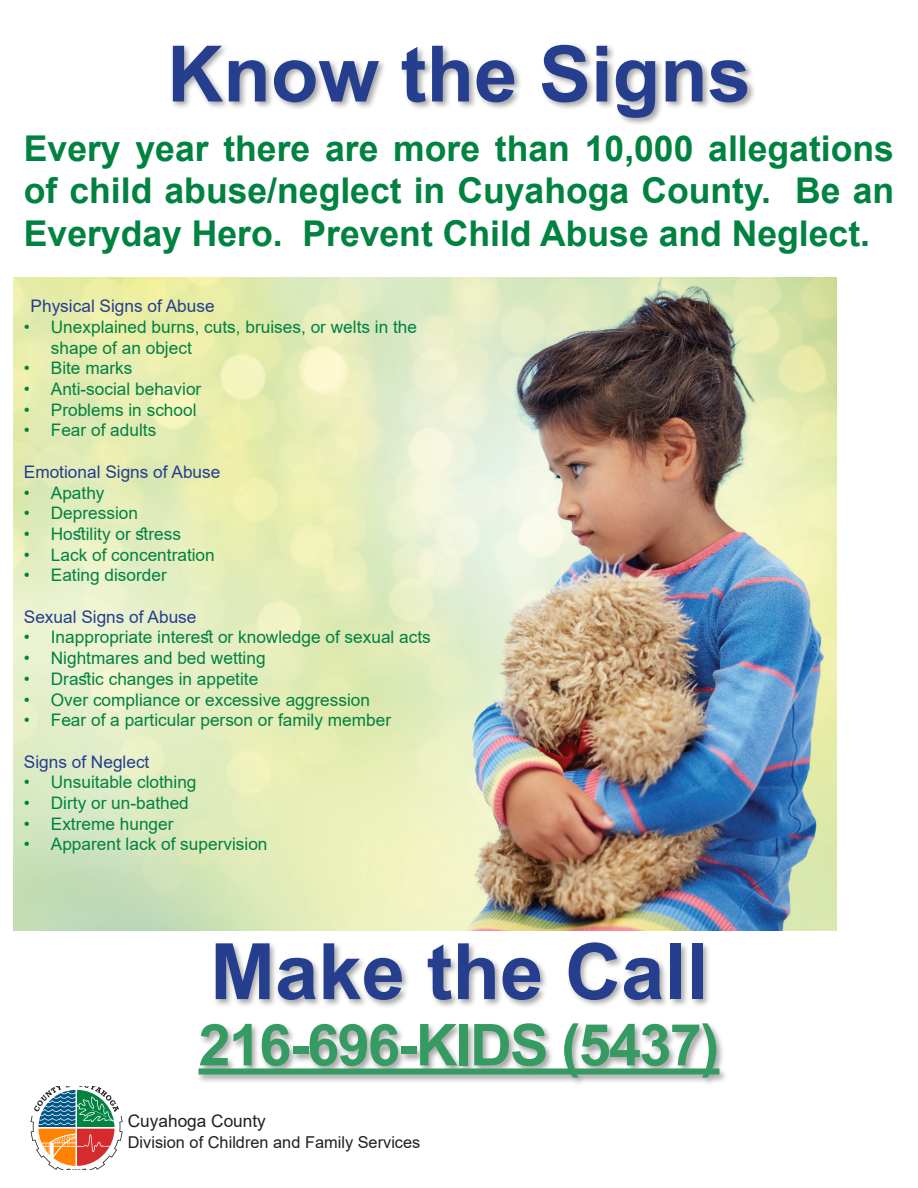
<style>
.page{position:relative;width:918px;height:1188px;background:#fff}
.page>*{position:absolute;margin:0;border:0;box-sizing:border-box;transform-origin:0 0}
.t1{font:700 77.85px "Arial";color:#253f8e}
.t2{font:700 57.75px "Arial";letter-spacing:-.03em;color:#359b63}
.t3{font:700 35.55px/42.6px "Arial";color:#008240;text-align:justify}
.t4{font:17.25px/20.7px "Arial";color:#008240}
.t5{font:17.25px "Arial";color:#253f8e}
.t6{font:17.25px "Arial";color:#231f20}
.t7{font:16.35px "Arial";color:#231f20}
</style>
<div class="page">
<img style="left:14px;top:278px;width:822px;height:652px">
<svg style="left:30px;top:1087px;width:93px;height:83px"></svg>
<div style="left:196px;top:940px;width:533px;height:145px;background:#231f20;opacity:.4"></div>
<div style="left:199px;top:1068px;width:520px;height:7px;background:#359b63"></div>
<div style="left:170px;top:43px;width:586px;height:84px;background:#231f20;opacity:.4"></div>
<p class="t1" style="left:167px;top:19px;width:585px">Know the Signs</p>
<p class="t3" style="left:24px;top:127px;width:872px">Every year there are more than 10,000 allegations of child abuse/neglect in Cuyahoga County. Be an Everyday Hero. Prevent Child Abuse and Neglect.</p>
<p class="t5" style="left:31px;top:294px;width:186px">Physical Signs of Abuse</p>
<p class="t4" style="left:51px;top:316px;width:368px;text-indent:-27px">• Unexplained burns, cuts, bruises, or welts in the shape of an object</p>
<p class="t4" style="left:24px;top:358px;width:110px">• Bite marks</p>
<p class="t4" style="left:24px;top:379px;width:179px">• Anti-social behavior</p>
<p class="t4" style="left:24px;top:399px;width:174px">• Problems in school</p>
<p class="t4" style="left:24px;top:420px;width:134px">• Fear of adults</p>
<p class="t5" style="left:24px;top:460px;width:198px">Emotional Signs of Abuse</p>
<p class="t4" style="left:24px;top:482px;width:82px">• Apathy</p>
<p class="t4" style="left:24px;top:503px;width:116px">• Depression</p>
<p class="t4" style="left:24px;top:523px;width:159px">• Hostility or stress</p>
<p class="t4" style="left:24px;top:544px;width:192px">• Lack of concentration</p>
<p class="t4" style="left:24px;top:565px;width:145px">• Eating disorder</p>
<p class="t5" style="left:24px;top:605px;width:174px">Sexual Signs of Abuse</p>
<p class="t4" style="left:24px;top:627px;width:409px">• Inappropriate interest or knowledge of sexual acts</p>
<p class="t4" style="left:24px;top:648px;width:243px">• Nightmares and bed wetting</p>
<p class="t4" style="left:24px;top:668px;width:236px">• Drastic changes in appetite</p>
<p class="t4" style="left:24px;top:689px;width:348px">• Over compliance or excessive aggression</p>
<p class="t4" style="left:24px;top:710px;width:369px">• Fear of a particular person or family member</p>
<p class="t5" style="left:24px;top:750px;width:127px">Signs of Neglect</p>
<p class="t4" style="left:24px;top:772px;width:174px">• Unsuitable clothing</p>
<p class="t4" style="left:24px;top:793px;width:167px">• Dirty or un-bathed</p>
<p class="t4" style="left:24px;top:813px;width:151px">• Extreme hunger</p>
<p class="t4" style="left:24px;top:834px;width:245px">• Apparent lack of supervision</p>
<p class="t1" style="left:210px;top:917px;width:499px">Make the Call</p>
<p class="t2" style="left:199px;top:1004px;width:522px">216-696-KIDS (5437)</p>
<p class="t6" style="left:128px;top:1109px;width:140px">Cuyahoga County</p>
<p class="t7" style="left:128px;top:1131px;width:294px">Division of Children and Family Services</p>
</div>
